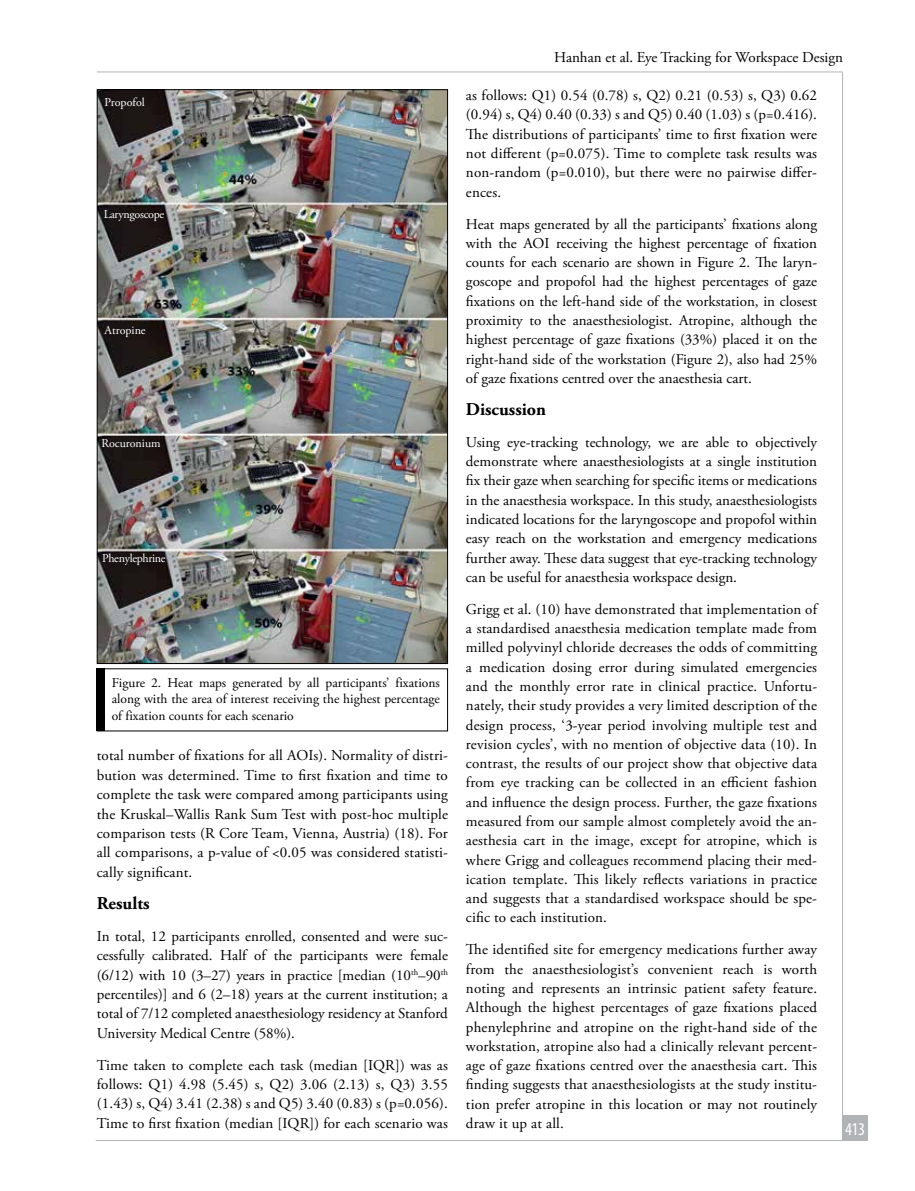
<style>
.page{position:relative;width:915px;height:1191px;background:#fff}
.page>*{position:absolute;margin:0;border:0;box-sizing:border-box;transform-origin:0 0}
.t1{font:700 18px "Adobe Garamond Pro";color:#000}
.t2{font:condensed 18px "Myriad Pro";color:#fff}
.t3{font:15px/19.2px "Adobe Garamond Pro";letter-spacing:.01em;color:#000;text-align:justify}
.t4{font:13.5px/16.2px "Adobe Garamond Pro";color:#000;text-align:justify}
.t5{font:12px "Adobe Garamond Pro";color:#fff}
.t6{font:12px "Adobe Garamond Pro";letter-spacing:-.02em;color:#fff}
</style>
<div class="page">
<hr style="left:97px;top:72px;width:745px;height:1px;background:#b1b4b6">
<hr style="left:96px;top:1140px;width:745px;height:1px;background:#b1b4b6">
<hr style="left:841px;top:72px;width:1px;height:1068px;background:#b1b4b6">
<div style="left:841px;top:1114px;width:26px;height:26px;background:#b1b4b6"></div>
<img style="left:99px;top:91px;width:347px;height:571px">
<div style="left:97px;top:669px;width:8px;height:62px;background:#000"></div>
<p class="t5" style="left:105px;top:95px;width:42px">Propofol</p>
<p class="t6" style="left:104px;top:207px;width:62px">Laryngoscope</p>
<p class="t5" style="left:105px;top:323px;width:43px">Atropine</p>
<p class="t5" style="left:101px;top:436px;width:61px">Rocuronium</p>
<p class="t6" style="left:102px;top:550px;width:65px">Phenylephrine</p>
<p class="t4" style="left:112px;top:675px;width:329px">Figure 2. Heat maps generated by all participants’ fixations along with the area of interest receiving the highest percentage of fixation counts for each scenario</p>
<p class="t3" style="left:97px;top:746px;width:352px">total number of fixations for all AOIs). Normality of distri&shy;bution was determined. Time to first fixation and time to complete the task were compared among participants using the Kruskal–Wallis Rank Sum Test with post-hoc multiple comparison tests (R Core Team, Vienna, Austria) (18). For all comparisons, a p-value of &lt;0.05 was considered statisti&shy;cally significant.</p>
<p class="t1" style="left:97px;top:892px;width:54px">Results</p>
<p class="t3" style="left:97px;top:927px;width:352px">In total, 12 participants enrolled, consented and were suc&shy;cessfully calibrated. Half of the participants were female (6/12) with 10 (3–27) years in practice [median (10<sup>th</sup>–90<sup>th </sup>percentiles)] and 6 (2–18) years at the current institution; a total of 7/12 completed anaesthesiology residency at Stanford University Medical Centre (58%).</p>
<p class="t3" style="left:97px;top:1055px;width:352px">Time taken to complete each task (median [IQR]) was as follows: Q1) 4.98 (5.45) s, Q2) 3.06 (2.13) s, Q3) 3.55 (1.43) s, Q4) 3.41 (2.38) s and Q5) 3.40 (0.83) s (p=0.056).<br>Time to first fixation (median [IQR]) for each scenario was</p>
<p class="t3" style="left:554px;top:48px;width:290px">Hanhan et al. Eye Tracking for Workspace Design</p>
<p class="t3" style="left:466px;top:86px;width:352px">as follows: Q1) 0.54 (0.78) s, Q2) 0.21 (0.53) s, Q3) 0.62 (0.94) s, Q4) 0.40 (0.33) s and Q5) 0.40 (1.03) s (p=0.416).<br>The distributions of participants’ time to first fixation were not different (p=0.075). Time to complete task results was non-random (p=0.010), but there were no pairwise differ&shy;ences.</p>
<p class="t3" style="left:466px;top:215px;width:352px">Heat maps generated by all the participants’ fixations along with the AOI receiving the highest percentage of fixation counts for each scenario are shown in Figure 2. The laryn&shy;goscope and propofol had the highest percentages of gaze fixations on the left-hand side of the workstation, in closest proximity to the anaesthesiologist. Atropine, although the highest percentage of gaze fixations (33%) placed it on the right-hand side of the workstation (Figure 2), also had 25% of gaze fixations centred over the anaesthesia cart.</p>
<p class="t1" style="left:466px;top:399px;width:82px">Discussion</p>
<p class="t3" style="left:466px;top:433px;width:352px">Using eye-tracking technology, we are able to objectively demonstrate where anaesthesiologists at a single institution fix their gaze when searching for specific items or medications in the anaesthesia workspace. In this study, anaesthesiologists indicated locations for the laryngoscope and propofol within easy reach on the workstation and emergency medications further away. These data suggest that eye-tracking technology can be useful for anaesthesia workspace design.</p>
<p class="t3" style="left:466px;top:600px;width:352px">Grigg et al. (10) have demonstrated that implementation of a standardised anaesthesia medication template made from milled polyvinyl chloride decreases the odds of committing a medication dosing error during simulated emergencies and the monthly error rate in clinical practice. Unfortu&shy;nately, their study provides a very limited description of the design process, ‘3-year period involving multiple test and revision cycles’, with no mention of objective data (10). In contrast, the results of our project show that objective data from eye tracking can be collected in an efficient fashion and influence the design process. Further, the gaze fixations measured from our sample almost completely avoid the an&shy;aesthesia cart in the image, except for atropine, which is where Grigg and colleagues recommend placing their med&shy;ication template. This likely reflects variations in practice and suggests that a standardised workspace should be spe&shy;cific to each institution.</p>
<p class="t3" style="left:466px;top:940px;width:352px">The identified site for emergency medications further away from the anaesthesiologist’s convenient reach is worth noting and represents an intrinsic patient safety feature.<br>Although the highest percentages of gaze fixations placed phenylephrine and atropine on the right-hand side of the workstation, atropine also had a clinically relevant percent&shy;age of gaze fixations centred over the anaesthesia cart. This finding suggests that anaesthesiologists at the study institu&shy;tion prefer atropine in this location or may not routinely draw it up at all.</p>
<p class="t2" style="left:844px;top:1117px;width:21px">413</p>
</div>
